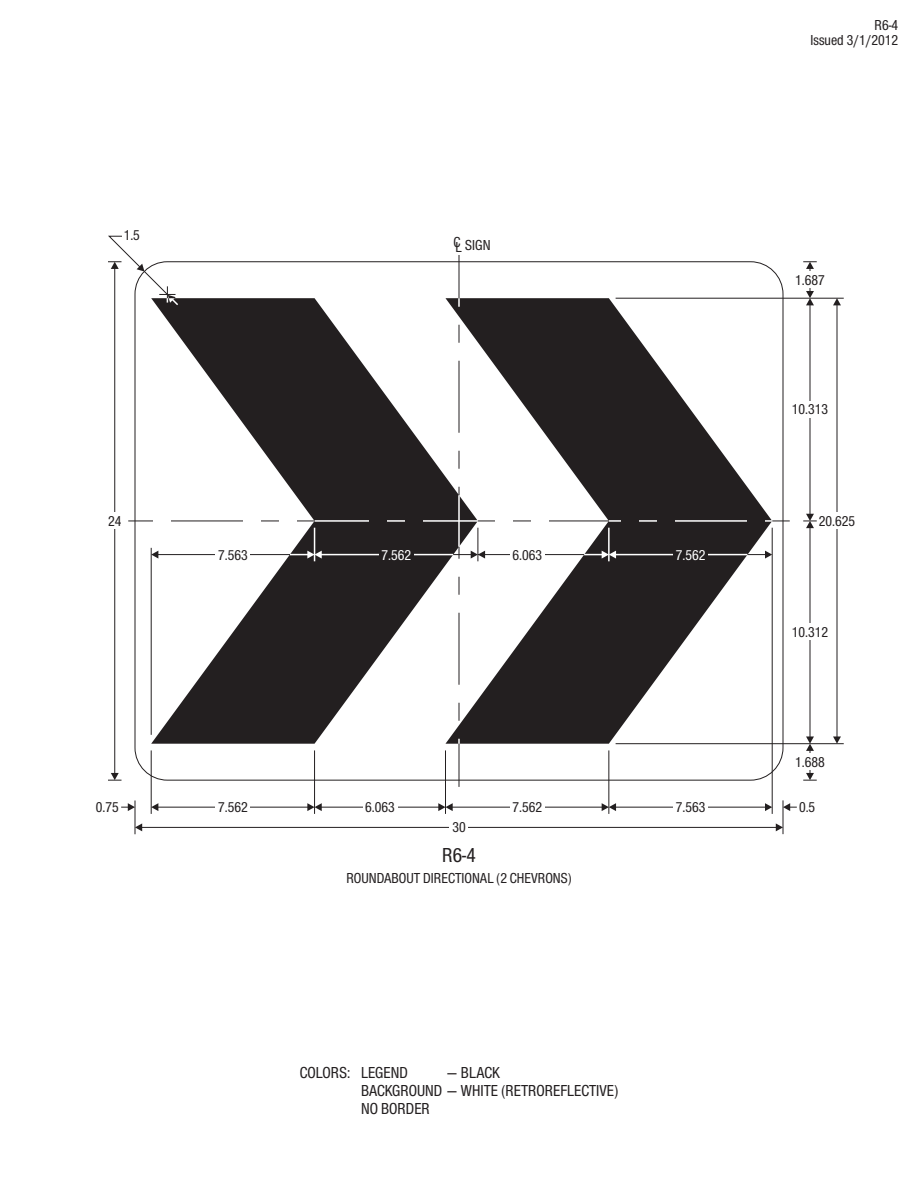
<style>
.page{position:relative;width:918px;height:1188px;background:#fff}
.page>*{position:absolute;margin:0;border:0;box-sizing:border-box;transform-origin:0 0}
.t1{font:21px "Nimbus San Nov T Med Con";color:#231f20}
.t2{font:16.5px/18px "Nimbus San Nov T Med Con";color:#231f20}
.t3{font:15px "Nimbus San Nov T Med Con";color:#231f20}
.t4{font:15px "Nimbus San Nov T Med Con";color:#fff}
</style>
<div class="page">
<hr style="left:783px;top:800px;width:1px;height:34px;background:#231f20">
<hr style="left:140px;top:827px;width:637px;height:1px;background:#231f20">
<svg style="left:776px;top:823px;width:7px;height:8px"></svg>
<svg style="left:136px;top:823px;width:6px;height:8px"></svg>
<div style="left:450px;top:819px;width:18px;height:16px;background:#fff"></div>
<hr style="left:114px;top:268px;width:1px;height:507px;background:#231f20">
<svg style="left:108px;top:773px;width:13px;height:8px"></svg>
<div style="left:108px;top:513px;width:13px;height:16px;background:#fff"></div>
<svg style="left:151px;top:298px;width:295px;height:446px;fill:#231f20"></svg>
<svg style="left:446px;top:298px;width:326px;height:446px;fill:#231f20"></svg>
<svg style="left:459px;top:325px;width:1px;height:18px"></svg>
<svg style="left:458px;top:298px;width:2px;height:9px"></svg>
<hr style="left:459px;top:255px;width:1px;height:43px;background:#231f20">
<svg style="left:459px;top:451px;width:1px;height:18px"></svg>
<hr style="left:459px;top:361px;width:1px;height:72px;background:#231f20">
<svg style="left:459px;top:577px;width:1px;height:18px"></svg>
<hr style="left:458px;top:495px;width:2px;height:52px;background:#fff">
<svg style="left:459px;top:703px;width:1px;height:18px"></svg>
<hr style="left:459px;top:613px;width:1px;height:72px;background:#231f20">
<hr style="left:459px;top:744px;width:1px;height:43px;background:#231f20">
<svg style="left:128px;top:521px;width:25px;height:1px"></svg>
<svg style="left:261px;top:521px;width:18px;height:1px"></svg>
<hr style="left:171px;top:521px;width:72px;height:1px;background:#231f20">
<svg style="left:387px;top:520px;width:18px;height:2px"></svg>
<hr style="left:315px;top:520px;width:54px;height:2px;background:#fff">
<svg style="left:297px;top:521px;width:18px;height:1px"></svg>
<svg style="left:513px;top:521px;width:18px;height:1px"></svg>
<svg style="left:478px;top:521px;width:17px;height:1px"></svg>
<hr style="left:423px;top:520px;width:55px;height:2px;background:#fff">
<svg style="left:639px;top:520px;width:18px;height:2px"></svg>
<svg style="left:609px;top:520px;width:12px;height:2px"></svg>
<hr style="left:549px;top:521px;width:60px;height:1px;background:#231f20">
<svg style="left:765px;top:520px;width:25px;height:2px"></svg>
<hr style="left:675px;top:520px;width:72px;height:2px;background:#fff">
<hr style="left:135px;top:801px;width:1px;height:33px;background:#231f20">
<hr style="left:151px;top:750px;width:1px;height:64px;background:#231f20">
<hr style="left:314px;top:750px;width:1px;height:64px;background:#231f20">
<svg style="left:121px;top:803px;width:14px;height:8px"></svg>
<svg style="left:783px;top:803px;width:14px;height:8px"></svg>
<hr style="left:616px;top:298px;width:228px;height:1px;background:#231f20">
<hr style="left:837px;top:304px;width:1px;height:435px;background:#231f20">
<svg style="left:833px;top:298px;width:8px;height:7px"></svg>
<svg style="left:833px;top:736px;width:8px;height:7px"></svg>
<div style="left:830px;top:513px;width:14px;height:16px;background:#fff"></div>
<hr style="left:616px;top:743px;width:228px;height:1px;background:#231f20">
<hr style="left:810px;top:304px;width:1px;height:212px;background:#231f20">
<svg style="left:803px;top:261px;width:14px;height:44px"></svg>
<hr style="left:810px;top:527px;width:1px;height:212px;background:#231f20">
<svg style="left:803px;top:514px;width:14px;height:14px"></svg>
<svg style="left:803px;top:736px;width:14px;height:45px"></svg>
<div style="left:803px;top:754px;width:14px;height:16px;background:#fff"></div>
<div style="left:803px;top:401px;width:14px;height:16px;background:#fff"></div>
<div style="left:803px;top:624px;width:14px;height:16px;background:#fff"></div>
<svg style="left:108px;top:235px;width:72px;height:72px"></svg>
<hr style="left:156px;top:807px;width:153px;height:1px;background:#231f20">
<svg style="left:151px;top:803px;width:7px;height:8px"></svg>
<div style="left:216px;top:799px;width:34px;height:16px;background:#fff"></div>
<hr style="left:445px;top:750px;width:1px;height:64px;background:#231f20">
<hr style="left:320px;top:807px;width:120px;height:1px;background:#231f20">
<svg style="left:307px;top:803px;width:15px;height:8px"></svg>
<div style="left:363px;top:799px;width:34px;height:16px;background:#fff"></div>
<hr style="left:608px;top:750px;width:1px;height:64px;background:#231f20">
<hr style="left:451px;top:807px;width:152px;height:1px;background:#231f20">
<svg style="left:438px;top:803px;width:15px;height:8px"></svg>
<div style="left:510px;top:799px;width:35px;height:16px;background:#fff"></div>
<hr style="left:772px;top:528px;width:1px;height:286px;background:#231f20">
<hr style="left:614px;top:807px;width:152px;height:1px;background:#231f20">
<svg style="left:765px;top:803px;width:7px;height:8px"></svg>
<svg style="left:602px;top:803px;width:14px;height:8px"></svg>
<div style="left:673px;top:799px;width:35px;height:16px;background:#fff"></div>
<hr style="left:151px;top:548px;width:1px;height:187px;background:#231f20">
<hr style="left:314px;top:528px;width:1px;height:33px;background:#fff">
<hr style="left:156px;top:554px;width:134px;height:1px;background:#231f20">
<svg style="left:151px;top:551px;width:7px;height:8px"></svg>
<div style="left:216px;top:547px;width:34px;height:16px;background:#fff"></div>
<hr style="left:478px;top:528px;width:1px;height:33px;background:#231f20">
<hr style="left:320px;top:554px;width:133px;height:1px;background:#fff">
<svg style="left:290px;top:551px;width:32px;height:8px"></svg>
<div style="left:379px;top:547px;width:35px;height:16px;background:#231f20"></div>
<hr style="left:608px;top:528px;width:2px;height:33px;background:#fff">
<hr style="left:478px;top:554px;width:106px;height:1px;background:#231f20">
<svg style="left:453px;top:547px;width:32px;height:12px"></svg>
<div style="left:510px;top:547px;width:35px;height:16px;background:#fff"></div>
<hr style="left:614px;top:554px;width:134px;height:1px;background:#fff">
<svg style="left:748px;top:551px;width:24px;height:8px"></svg>
<svg style="left:584px;top:551px;width:32px;height:8px"></svg>
<div style="left:673px;top:547px;width:35px;height:16px;background:#231f20"></div>
<p class="t3" style="left:874px;top:17px;width:25px">R6-4</p>
<p class="t3" style="left:124px;top:227px;width:18px">1.5</p>
<p class="t3" style="left:453px;top:236px;width:39px">CL SIGN</p>
<p class="t3" style="left:108px;top:512px;width:15px">24</p>
<p class="t3" style="left:218px;top:546px;width:31px">7.563</p>
<p class="t4" style="left:381px;top:546px;width:31px">7.562</p>
<p class="t3" style="left:512px;top:546px;width:31px">6.063</p>
<p class="t4" style="left:676px;top:546px;width:31px">7.562</p>
<p class="t3" style="left:810px;top:32px;width:89px">Issued 3/1/2012</p>
<p class="t3" style="left:795px;top:271px;width:31px">1.687</p>
<p class="t3" style="left:792px;top:401px;width:38px">10.313</p>
<p class="t3" style="left:819px;top:512px;width:38px">20.625</p>
<p class="t3" style="left:792px;top:623px;width:38px">10.312</p>
<p class="t3" style="left:795px;top:753px;width:31px">1.688</p>
<p class="t3" style="left:218px;top:799px;width:31px">7.562</p>
<p class="t3" style="left:365px;top:799px;width:31px">6.063</p>
<p class="t3" style="left:512px;top:799px;width:31px">7.562</p>
<p class="t3" style="left:676px;top:799px;width:31px">7.563</p>
<p class="t3" style="left:96px;top:799px;width:24px">0.75</p>
<p class="t3" style="left:799px;top:799px;width:18px">0.5</p>
<p class="t3" style="left:452px;top:819px;width:15px">30</p>
<p class="t1" style="left:442px;top:843px;width:35px">R6-4</p>
<p class="t3" style="left:347px;top:870px;width:226px">ROUNDABOUT DIRECTIONAL (2 CHEVRONS)</p>
<p class="t2" style="left:300px;top:1064px;width:110px">COLORS: LEGEND</p>
<p class="t2" style="left:361px;top:1064px;width:259px;text-indent:86px">— BLACK<br>BACKGROUND — WHITE (RETROREFLECTIVE)<br>NO BORDER</p>
</div>
